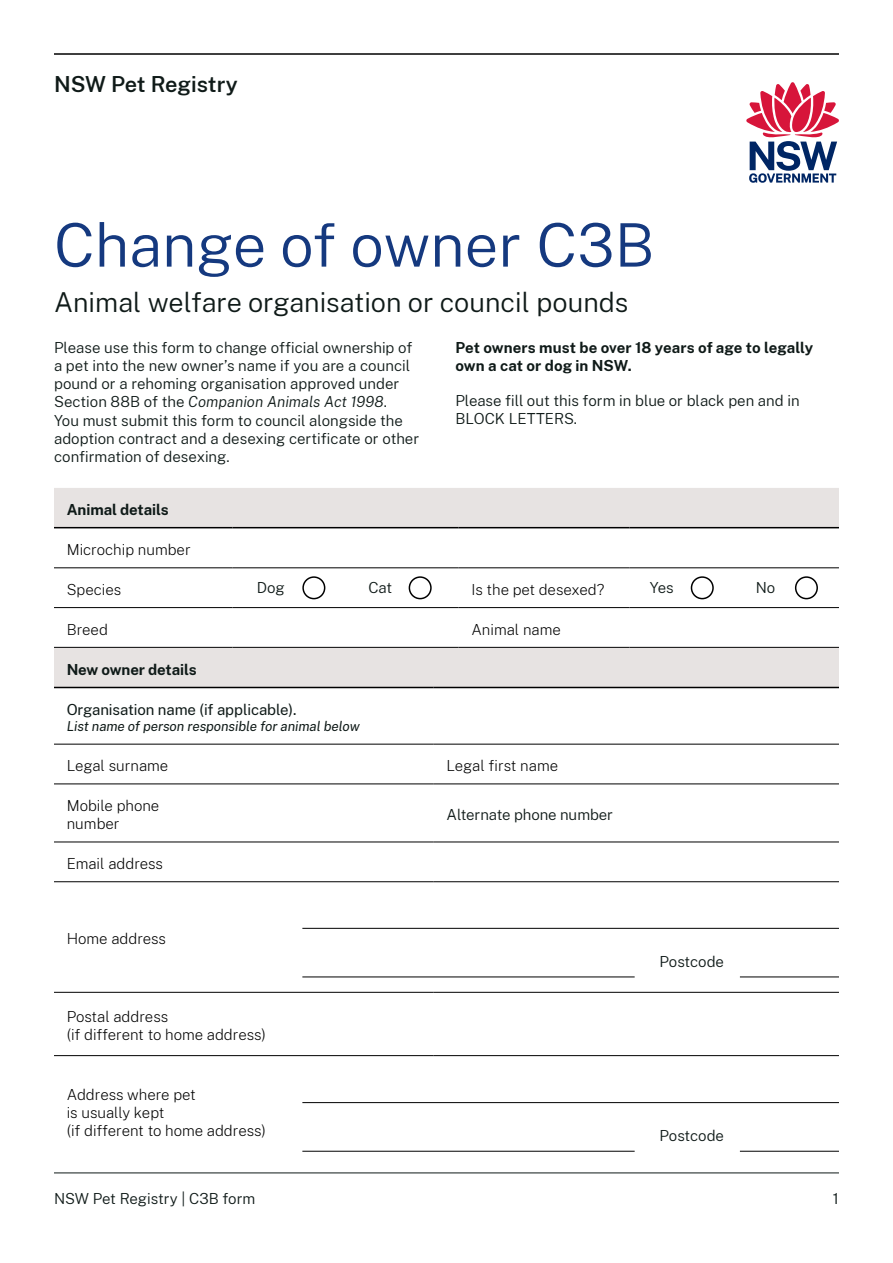
<style>
.page{position:relative;width:893px;height:1263px;background:#fff}
.page>*{position:absolute;margin:0;border:0;box-sizing:border-box;transform-origin:0 0}
.Divider_title__H1{font:300 60px "Public Sans";color:#15397f}
.Sub-title{font:300 27px "Public Sans";color:#0f1a18}
.Descriptor{font:600 21.75px "Public Sans";letter-spacing:-.005em;color:#0f1a18}
.Body{font:300 15px/18.3px "Public Sans";color:#0f1a18}
.Table_Body_Copy{font:200 15px/18.3px "Public Sans";color:#000}
.Body-2{font:700 15px/18.3px "Public Sans";letter-spacing:.005em;color:#0f1a18}
.Table_Chart_Heading{font:15px "Public Sans";letter-spacing:-.005em;color:#0f1a18}
.Table_Chart_Heading-2{font:700 15px "Public Sans";letter-spacing:-.005em;color:#0f1a18}
.Table_Chart_Heading-3{font:300 15px "Public Sans";letter-spacing:-.005em;color:#0f1a18}
.Table_Chart_Heading-4{font:italic 13.5px "Public Sans";letter-spacing:-.005em;color:#0f1a18}
.s1{font-style:italic}
</style>
<div class="page">
<hr style="left:54px;top:1172px;width:785px;height:1px;background:#0f1a18">
<hr style="left:54px;top:53px;width:785px;height:2px;background:#000">
<svg style="left:746px;top:82px;width:93px;height:101px"></svg>
<div style="left:54px;top:488px;width:785px;height:39px;background:#e7e3e2"></div>
<svg style="left:54px;top:528px;width:785px;height:119px"></svg>
<hr style="left:54px;top:527px;width:178px;height:1px;background:#000">
<hr style="left:232px;top:527px;width:227px;height:1px;background:#000">
<hr style="left:459px;top:527px;width:171px;height:1px;background:#000">
<hr style="left:630px;top:527px;width:209px;height:1px;background:#000">
<hr style="left:54px;top:567px;width:178px;height:1px;background:#000">
<hr style="left:232px;top:567px;width:227px;height:1px;background:#000">
<hr style="left:459px;top:567px;width:171px;height:1px;background:#000">
<hr style="left:630px;top:567px;width:209px;height:1px;background:#000">
<hr style="left:54px;top:607px;width:178px;height:1px;background:#000">
<hr style="left:232px;top:607px;width:227px;height:1px;background:#000">
<hr style="left:459px;top:607px;width:171px;height:1px;background:#000">
<hr style="left:630px;top:607px;width:209px;height:1px;background:#000">
<hr style="left:54px;top:647px;width:178px;height:1px;background:#000">
<hr style="left:232px;top:647px;width:227px;height:1px;background:#000">
<hr style="left:459px;top:647px;width:171px;height:1px;background:#000">
<hr style="left:630px;top:647px;width:209px;height:1px;background:#000">
<div style="left:302px;top:576px;width:23px;height:23px;border:2px solid #000;border-radius:50%"></div>
<div style="left:409px;top:576px;width:23px;height:23px;border:2px solid #000;border-radius:50%"></div>
<div style="left:795px;top:576px;width:23px;height:23px;border:2px solid #000;border-radius:50%"></div>
<div style="left:691px;top:576px;width:23px;height:23px;border:2px solid #000;border-radius:50%"></div>
<div style="left:54px;top:648px;width:785px;height:39px;background:#e7e3e2"></div>
<svg style="left:54px;top:688px;width:785px;height:464px"></svg>
<hr style="left:54px;top:687px;width:380px;height:1px;background:#000">
<hr style="left:434px;top:687px;width:405px;height:1px;background:#000">
<hr style="left:54px;top:744px;width:380px;height:1px;background:#000">
<hr style="left:434px;top:744px;width:405px;height:1px;background:#000">
<hr style="left:54px;top:783px;width:380px;height:1px;background:#000">
<hr style="left:434px;top:783px;width:405px;height:1px;background:#000">
<hr style="left:54px;top:841px;width:380px;height:1px;background:#000">
<hr style="left:434px;top:841px;width:405px;height:1px;background:#000">
<hr style="left:54px;top:881px;width:380px;height:1px;background:#000">
<hr style="left:434px;top:881px;width:405px;height:1px;background:#000">
<hr style="left:54px;top:992px;width:380px;height:1px;background:#000">
<hr style="left:434px;top:992px;width:405px;height:1px;background:#000">
<hr style="left:54px;top:1055px;width:380px;height:1px;background:#000">
<hr style="left:434px;top:1055px;width:405px;height:1px;background:#000">
<hr style="left:302px;top:928px;width:537px;height:1px;background:#000">
<hr style="left:302px;top:1102px;width:537px;height:1px;background:#000">
<hr style="left:302px;top:977px;width:333px;height:1px;background:#000">
<hr style="left:302px;top:1151px;width:333px;height:1px;background:#000">
<hr style="left:740px;top:977px;width:99px;height:1px;background:#000">
<hr style="left:740px;top:1151px;width:99px;height:1px;background:#000">
<p class="Descriptor" style="left:54px;top:69px;width:185px">NSW Pet Registry</p>
<h1 class="Divider_title__H1" style="left:54px;top:203px;width:602px">Change of owner C3B</h1>
<p class="Sub-title" style="left:54px;top:284px;width:576px">Animal welfare organisation or council pounds</p>
<p class="Body" style="left:54px;top:337px;width:367px">Please use this form to change official ownership of a pet into the new owner’s name if you are a council pound or a rehoming organisation approved under Section 88B of the <span class="s1">Companion Animals Act 1998</span>.<br>You must submit this form to council alongside the adoption contract and a desexing certificate or other confirmation of desexing.</p>
<p class="Body-2" style="left:455px;top:337px;width:359px">Pet owners must be over 18 years of age to legally own a cat or dog in NSW.</p>
<p class="Body" style="left:455px;top:391px;width:346px">Please fill out this form in blue or black pen and in<br>BLOCK LETTERS.</p>
<p class="Table_Chart_Heading-2" style="left:67px;top:498px;width:103px">Animal details</p>
<p class="Table_Body_Copy" style="left:67px;top:540px;width:125px">Microchip number</p>
<p class="Table_Body_Copy" style="left:67px;top:580px;width:56px">Species</p>
<p class="Table_Body_Copy" style="left:471px;top:580px;width:134px">Is the pet desexed?</p>
<p class="Table_Body_Copy" style="left:67px;top:619px;width:43px">Breed</p>
<p class="Table_Body_Copy" style="left:471px;top:619px;width:91px">Animal name</p>
<p class="Body" style="left:257px;top:577px;width:30px">Dog</p>
<p class="Body" style="left:368px;top:577px;width:25px">Cat</p>
<p class="Body" style="left:650px;top:577px;width:25px">Yes</p>
<p class="Body" style="left:756px;top:577px;width:21px">No</p>
<p class="Table_Chart_Heading-2" style="left:67px;top:658px;width:132px">New owner details</p>
<p class="Table_Chart_Heading" style="left:67px;top:699px;width:231px">Organisation name (if applicable).</p>
<p class="Table_Chart_Heading-4" style="left:67px;top:717px;width:294px">List name of person responsible for animal below</p>
<p class="Table_Body_Copy" style="left:67px;top:756px;width:103px">Legal surname</p>
<p class="Table_Body_Copy" style="left:446px;top:756px;width:113px">Legal first name</p>
<p class="Table_Body_Copy" style="left:67px;top:796px;width:94px">Mobile phone number</p>
<p class="Table_Chart_Heading-3" style="left:446px;top:804px;width:168px">Alternate phone number</p>
<p class="Table_Body_Copy" style="left:67px;top:854px;width:98px">Email address</p>
<p class="Table_Body_Copy" style="left:67px;top:929px;width:101px">Home address</p>
<p class="Table_Body_Copy" style="left:67px;top:1007px;width:201px">Postal address<br>(if different to home address)</p>
<p class="Table_Body_Copy" style="left:67px;top:1084px;width:201px">Address where pet<br>is usually kept<br>(if different to home address)</p>
<p class="Body" style="left:660px;top:951px;width:66px">Postcode</p>
<p class="Body" style="left:660px;top:1125px;width:66px">Postcode</p>
<p class="Body" style="left:54px;top:1189px;width:203px">NSW Pet Registry | C3B form</p>
<p class="Body" style="left:833px;top:1189px;width:8px">1</p>
</div>
